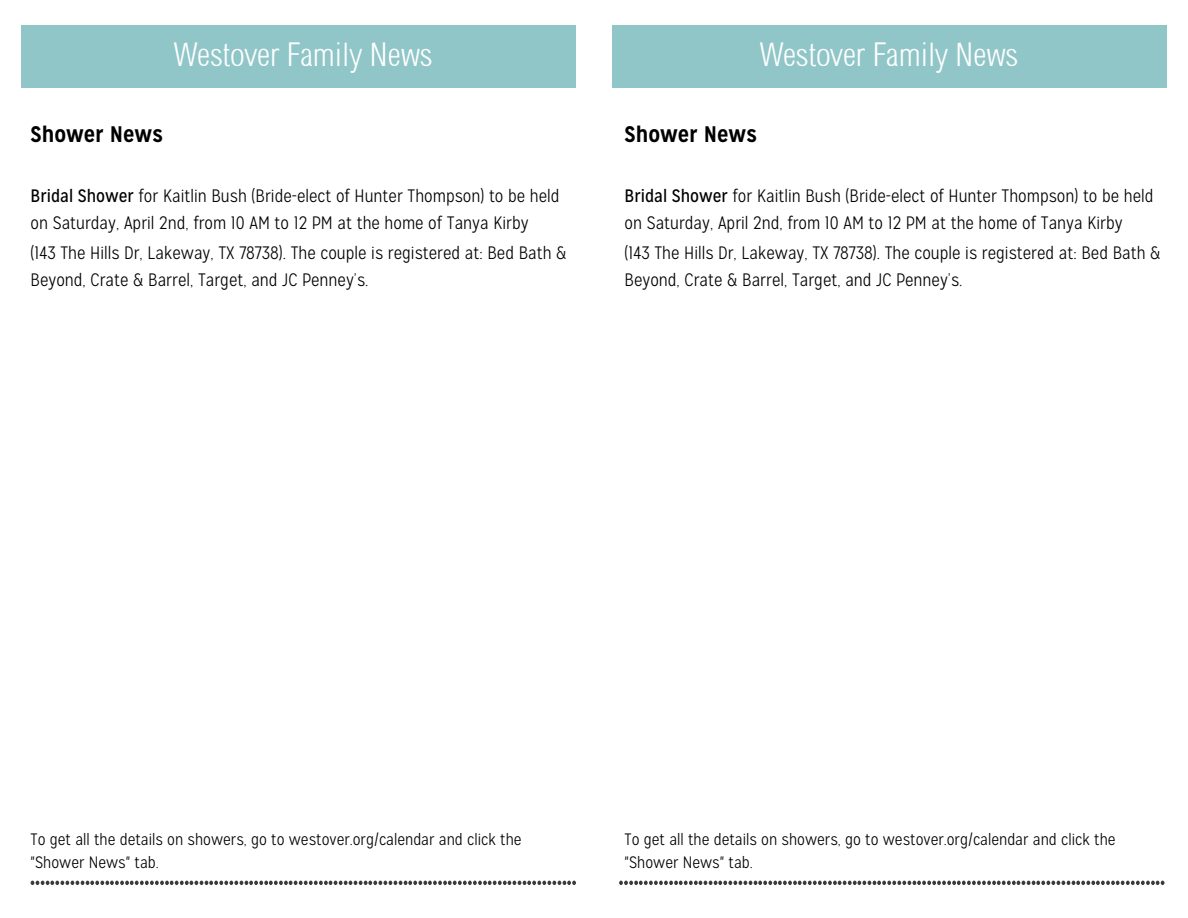
<style>
.page{position:relative;width:1188px;height:918px;background:#fff}
.page>*{position:absolute;margin:0;border:0;box-sizing:border-box;transform-origin:0 0}
.t1{font:33px "Sertig";color:#fff}
.t2{font:700 22.5px "Mission Gothic";color:#000}
.t3{font:300 18px/27px "Mission Gothic";color:#000}
.t4{font:300 16.5px/22.5px "Mission Gothic";color:#000}
.s1{font-weight:400}
</style>
<div class="page">
<div style="left:22px;top:26px;width:554px;height:62px;background:#91c6c8"></div>
<svg style="left:31px;top:881px;width:545px;height:4px"></svg>
<div style="left:612px;top:26px;width:554px;height:62px;background:#91c6c8"></div>
<svg style="left:619px;top:881px;width:546px;height:4px"></svg>
<h1 class="t1" style="left:174px;top:35px;width:260px">Westover Family News</h1>
<h1 class="t1" style="left:760px;top:35px;width:260px">Westover Family News</h1>
<p class="t2" style="left:31px;top:120px;width:134px">Shower News</p>
<p class="t2" style="left:625px;top:120px;width:134px">Shower News</p>
<p class="t3" style="left:31px;top:182px;width:530px"><span class="s1">Bridal Shower</span> for Kaitlin Bush (Bride-elect of Hunter Thompson) to be held on Saturday, April 2nd, from 10 AM to 12 PM at the home of Tanya Kirby</p>
<p class="t3" style="left:31px;top:239px;width:538px">(143 The Hills Dr, Lakeway, TX 78738). The couple is registered at: Bed Bath &amp;<br>Beyond, Crate &amp; Barrel, Target, and JC Penney’s.</p>
<p class="t3" style="left:625px;top:182px;width:530px"><span class="s1">Bridal Shower</span> for Kaitlin Bush (Bride-elect of Hunter Thompson) to be held on Saturday, April 2nd, from 10 AM to 12 PM at the home of Tanya Kirby</p>
<p class="t3" style="left:625px;top:239px;width:538px">(143 The Hills Dr, Lakeway, TX 78738). The couple is registered at: Bed Bath &amp;<br>Beyond, Crate &amp; Barrel, Target, and JC Penney’s.</p>
<p class="t4" style="left:31px;top:828px;width:492px">To get all the details on showers, go to westover.org/calendar and click the "Shower News" tab.</p>
<p class="t4" style="left:625px;top:828px;width:492px">To get all the details on showers, go to westover.org/calendar and click the "Shower News" tab.</p>
</div>
